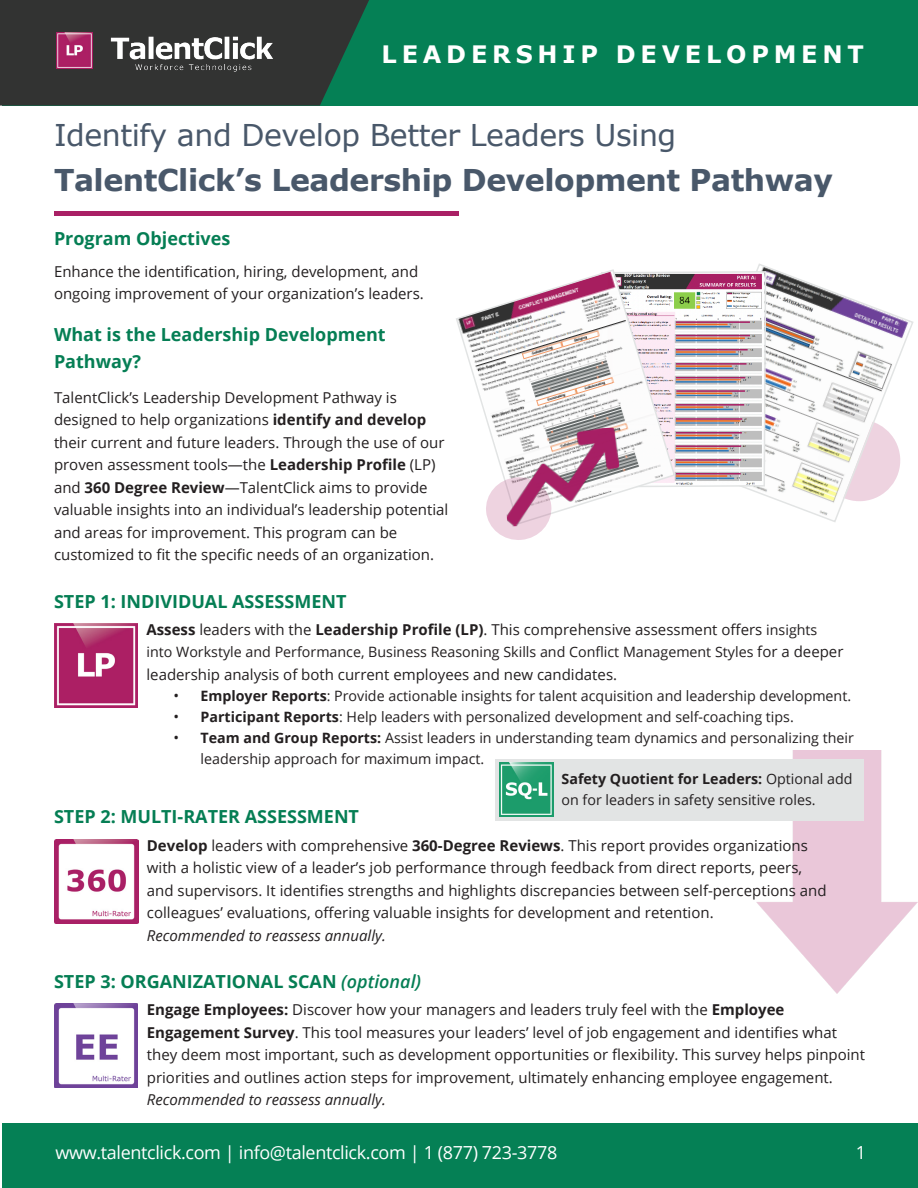
<style>
.page{position:relative;width:918px;height:1188px;background:#fff}
.page>*{position:absolute;margin:0;border:0;box-sizing:border-box;transform-origin:0 0}
.t1{font:700 30px/45px "Verdana";letter-spacing:-.015em;color:#49586a}
.t2{font:700 24px "Verdana";letter-spacing:.2em;color:#fff}
.t3{font:700 18px "Open Sans";color:#057e54}
.t4{font:18px "Open Sans";letter-spacing:-.02em;color:#fff}
.t5{font:15px/22.5px "Open Sans";color:#231f20}
.t6{font:italic 15px "Open Sans";color:#231f20}
.t7{font:14.25px/21px "Open Sans";color:#231f20}
.s1{font-weight:400}
.s2{font-weight:700}
.s3{font-size:14.25px}
.s4{font-size:15px}
.s5{font-weight:600;font-style:italic}
</style>
<div class="page">
<div style="left:2px;top:1123px;width:916px;height:65px;background:#058055"></div>
<div style="left:2px;top:0;width:916px;height:106px;background:#058055"></div>
<svg style="left:0;top:0;width:369px;height:106px;background:#2e3935"></svg>
<img style="left:106px;top:32px;width:172px;height:43px">
<img style="left:56px;top:32px;width:36px;height:36px">
<img style="left:756px;top:750px;width:162px;height:244px">
<div style="left:54px;top:211px;width:405px;height:5px;background:#a92065"></div>
<img style="left:54px;top:624px;width:84px;height:84px">
<img style="left:54px;top:1004px;width:84px;height:84px">
<img style="left:54px;top:840px;width:84px;height:84px">
<div style="left:496px;top:759px;width:368px;height:62px;background:#e2e4e4"></div>
<img style="left:500px;top:763px;width:54px;height:54px">
<svg style="left:745px;top:263px;width:169px;height:259px"></svg>
<svg style="left:676px;top:270px;width:91px;height:218px"></svg>
<svg style="left:456px;top:269px;width:220px;height:223px"></svg>
<svg style="left:485px;top:476px;width:61px;height:64px"></svg>
<img style="left:504px;top:427px;width:117px;height:99px">
<h2 class="t2" style="left:382px;top:38px;width:484px">LEADERSHIP DEVELOPMENT</h2>
<p class="t1" style="left:54px;top:113px;width:780px"><span class="s1">Identify and Develop Better Leaders Using<br></span>TalentClick’s Leadership Development Pathway</p>
<p class="t3" style="left:54px;top:226px;width:178px">Program Objectives</p>
<p class="t5" style="left:54px;top:260px;width:371px">Enhance the identification, hiring, development, and ongoing improvement of your organization’s leaders.</p>
<p class="t3" style="left:54px;top:322px;width:333px">What is the Leadership Development</p>
<p class="t3" style="left:54px;top:349px;width:88px">Pathway?</p>
<p class="t5" style="left:54px;top:386px;width:396px">TalentClick’s Leadership Development Pathway is designed to help organizations <span class="s2">identify and develop </span>their current and future leaders. Through the use of our proven assessment tools—the <span class="s2">Leadership Profile</span> (LP) and <span class="s2">360 Degree Review</span>—TalentClick aims to provide valuable insights into an individual’s leadership potential and areas for improvement. This program can be customized to fit the specific needs of an organization.</p>
<p class="t3" style="left:54px;top:589px;width:294px">STEP 1: INDIVIDUAL ASSESSMENT</p>
<p class="t5" style="left:146px;top:617px;width:672px"><span class="s2">Assess</span> leaders with the <span class="s2">Leadership Profile (LP)</span>. This comprehensive assessment offers <span class="s3">insights</span></p>
<p class="t7" style="left:146px;top:641px;width:699px">into Workstyle and Performance, Business Reasoning Skills and Conflict Management Styles <span class="s4">for a deeper</span></p>
<p class="t5" style="left:146px;top:662px;width:472px">leadership analysis of both current employees and new candidates.</p>
<p class="t7" style="left:173px;top:685px;width:679px"><span class="s4">•</span> <span class="s2">Employer Reports</span>: Provide actionable insights for talent acquisition and leadership development.</p>
<p class="t7" style="left:173px;top:706px;width:622px"><span class="s4">•</span> <span class="s2">Participant Reports</span>: Help leaders with personalized development and self-coaching tips.</p>
<p class="t7" style="left:200px;top:727px;width:655px;text-indent:-27px"><span class="s4">•</span> <span class="s2">Team and Group Reports:</span> Assist leaders in understanding team dynamics and personalizing their leadership approach for maximum impact.</p>
<p class="t3" style="left:54px;top:804px;width:307px">STEP 2: MULTI-RATER ASSESSMENT</p>
<p class="t7" style="left:562px;top:768px;width:292px"><span class="s2">Safety Quotient for Leaders:</span> Optional add on for leaders in safety sensitive roles.</p>
<p class="t5" style="left:147px;top:834px;width:681px"><span class="s2">Develop</span> leaders with comprehensive <span class="s2">360-Degree Reviews</span>. This report provides organizations with a holistic view of a leader’s job performance through feedback from direct reports, peers, and supervisors. It identifies strengths and highlights discrepancies between self-perceptions and colleagues’ evaluations, offering valuable insights for development and retention.</p>
<p class="t6" style="left:147px;top:925px;width:241px">Recommended to reassess annually.</p>
<p class="t3" style="left:54px;top:969px;width:369px">STEP 3: ORGANIZATIONAL SCAN <span class="s5">(optional)</span></p>
<p class="t5" style="left:147px;top:998px;width:720px"><span class="s2">Engage Employees:</span> Discover how your managers and leaders truly feel with the <span class="s2">Employee Engagement Survey</span>. This tool measures your leaders’ level of job engagement and identifies what they deem most important, such as development opportunities or flexibility. This survey helps pinpoint priorities and outlines action steps for improvement, ultimately enhancing employee engagement.</p>
<p class="t6" style="left:147px;top:1090px;width:241px">Recommended to reassess annually.</p>
<p class="t4" style="left:56px;top:1140px;width:503px">www.talentclick.com | info@talentclick.com | 1 (877) 723-3778</p>
<p class="t4" style="left:856px;top:1140px;width:12px">1</p>
</div>
